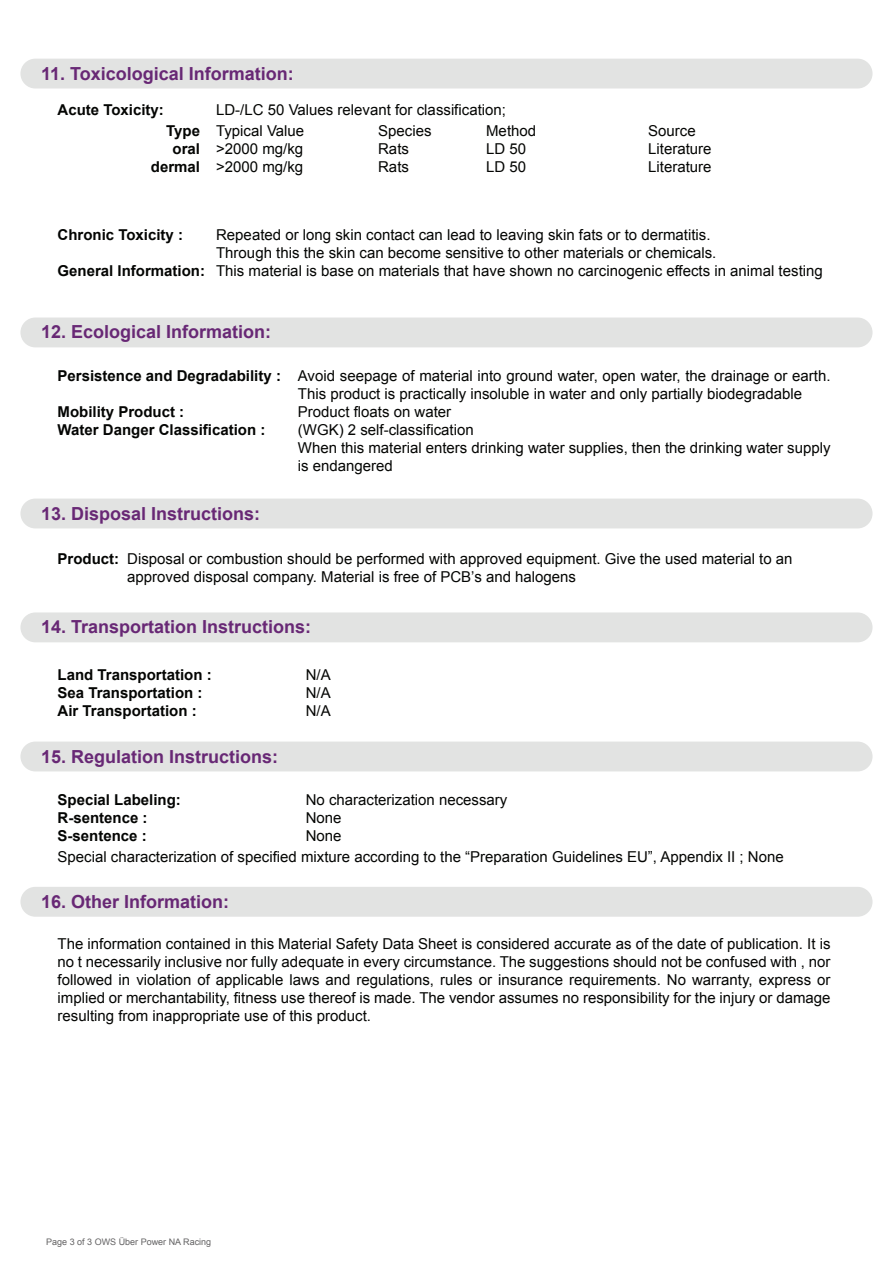
<style>
.page{position:relative;width:893px;height:1263px;background:#fff}
.page>*{position:absolute;margin:0;border:0;box-sizing:border-box;transform-origin:0 0}
.t1{font:700 18px "Arial";color:#682875}
.t2{font:15px/18px "Arial";color:#040503}
.t3{font:700 15px/18px "Arial";color:#040503}
.t4{font:9px "Arial";color:#636263}
</style>
<div class="page">
<div style="left:20px;top:59px;width:852px;height:30px;background:#e2e3e2;border-radius:15px"></div>
<div style="left:20px;top:317px;width:852px;height:30px;background:#e2e3e2;border-radius:15px"></div>
<div style="left:20px;top:499px;width:852px;height:29px;background:#e2e3e2;border-radius:15px"></div>
<div style="left:20px;top:612px;width:852px;height:30px;background:#e2e3e2;border-radius:15px"></div>
<div style="left:20px;top:741px;width:852px;height:30px;background:#e2e3e2;border-radius:15px"></div>
<div style="left:20px;top:887px;width:852px;height:30px;background:#e2e3e2;border-radius:15px"></div>
<p class="t1" style="left:41px;top:61px;width:254px">11. Toxicological Information:</p>
<p class="t3" style="left:58px;top:101px;width:108px">Acute Toxicity:</p>
<p class="t2" style="left:216px;top:101px;width:291px">LD-/LC 50 Values relevant for classification;</p>
<p class="t3" style="left:151px;top:123px;width:51px;text-align:right">Type oral dermal</p>
<p class="t2" style="left:216px;top:122px;width:90px">Typical Value</p>
<p class="t2" style="left:378px;top:122px;width:55px">Species</p>
<p class="t2" style="left:486px;top:122px;width:52px">Method</p>
<p class="t2" style="left:648px;top:122px;width:49px">Source</p>
<p class="t2" style="left:216px;top:140px;width:89px">&gt;2000 mg/kg</p>
<p class="t2" style="left:378px;top:140px;width:32px">Rats</p>
<p class="t2" style="left:486px;top:140px;width:42px">LD 50</p>
<p class="t2" style="left:648px;top:140px;width:65px">Literature</p>
<p class="t2" style="left:216px;top:158px;width:89px">&gt;2000 mg/kg</p>
<p class="t2" style="left:378px;top:158px;width:32px">Rats</p>
<p class="t2" style="left:486px;top:158px;width:42px">LD 50</p>
<p class="t2" style="left:648px;top:158px;width:65px">Literature</p>
<p class="t3" style="left:58px;top:226px;width:127px">Chronic Toxicity :</p>
<p class="t3" style="left:58px;top:262px;width:149px">General Information:</p>
<p class="t2" style="left:216px;top:226px;width:608px">Repeated or long skin contact can lead to leaving skin fats or to dermatitis.<br>Through this the skin can become sensitive to other materials or chemicals.<br>This material is base on materials that have shown no carcinogenic effects in animal testing</p>
<p class="t1" style="left:41px;top:320px;width:232px">12. Ecological Information:</p>
<p class="t3" style="left:58px;top:367px;width:225px">Persistence and Degradability :</p>
<p class="t3" style="left:58px;top:403px;width:209px">Mobility Product :<br>Water Danger Classification :</p>
<p class="t1" style="left:41px;top:501px;width:221px">13. Disposal Instructions:</p>
<p class="t2" style="left:298px;top:367px;width:534px">Avoid seepage of material into ground water, open water, the drainage or earth.<br>This product is practically insoluble in water and only partially biodegradable Product floats on water<br>(WGK) 2 self-classification<br>When this material enters drinking water supplies, then the drinking water supply is endangered</p>
<p class="t3" style="left:58px;top:550px;width:63px">Product:</p>
<p class="t2" style="left:127px;top:550px;width:667px">Disposal or combustion should be performed with approved equipment. Give the used material to an approved disposal company. Material is free of PCB’s and halogens</p>
<p class="t1" style="left:41px;top:615px;width:272px">14. Transportation Instructions:</p>
<p class="t3" style="left:58px;top:666px;width:156px">Land Transportation :<br>Sea Transportation :<br>Air Transportation :</p>
<p class="t2" style="left:306px;top:666px;width:27px;text-align:justify">N/A N/A N/A</p>
<p class="t1" style="left:41px;top:744px;width:239px">15. Regulation Instructions:</p>
<p class="t3" style="left:58px;top:791px;width:125px">Special Labeling:<br>R-sentence :<br>S-sentence :</p>
<p class="t2" style="left:58px;top:848px;width:728px">Special characterization of specified mixture according to the “Preparation Guidelines EU”, Appendix II ; None</p>
<p class="t2" style="left:306px;top:790px;width:203px">No characterization necessary<br>None<br>None</p>
<p class="t1" style="left:41px;top:889px;width:190px">16. Other Information:</p>
<p class="t2" style="left:58px;top:935px;width:774px;text-align:justify">The information contained in this Material Safety Data Sheet is considered accurate as of the date of publication. It is no t necessarily inclusive nor fully adequate in every circumstance. The suggestions should not be confused with , nor followed in violation of applicable laws and regulations, rules or insurance requirements. No warranty, express or implied or merchantability, fitness use thereof is made. The vendor assumes no responsibility for the injury or damage resulting from inappropriate use of this product.</p>
<p class="t4" style="left:46px;top:1236px;width:167px">Page 3 of 3 OWS Über Power NA Racing</p>
</div>
